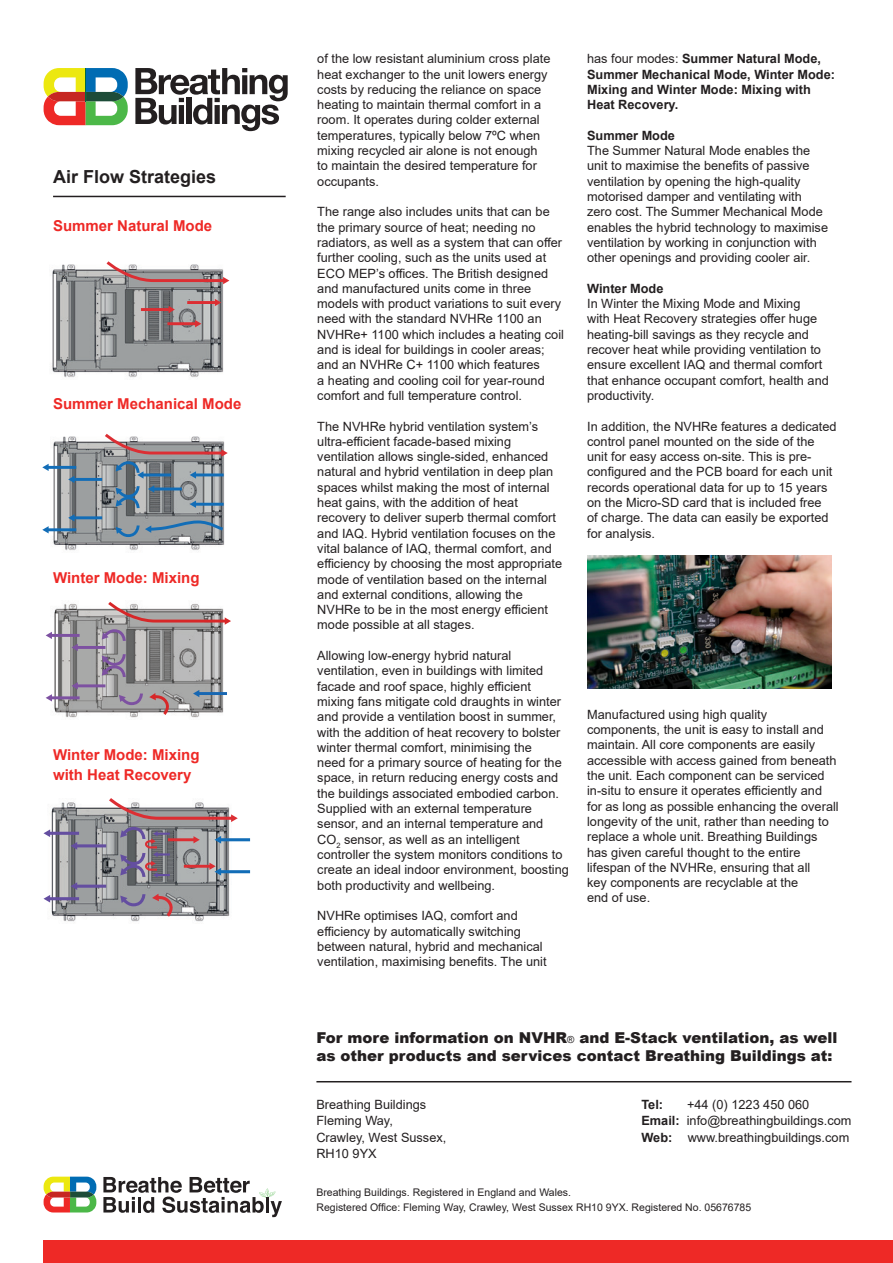
<style>
.page{position:relative;width:893px;height:1263px;background:#fff}
.page>*{position:absolute;margin:0;border:0;box-sizing:border-box;transform-origin:0 0}
.t1{font:700 18px "Arial";color:#231f20}
.t2{font:900 15px/18px "Arial";color:#231f20}
.t3{font:700 15px/19.5px "Arial";color:#ee2926}
.t4{font:12.75px/15.3px "Arial";color:#231f20}
.t5{font:700 12.75px/15.3px "Arial";color:#231f20}
.t6{font:10.5px "Arial";color:#231f20}
.s1{font-weight:400}
.s2{font-weight:400;font-size:9.75px}
.s3{font-weight:700}
</style>
<div class="page">
<div style="left:44px;top:1241px;width:849px;height:22px;background:#ee2926"></div>
<hr style="left:316px;top:1081px;width:535px;height:1px;background:#231f20">
<svg style="left:135px;top:68px;width:153px;height:63px"></svg>
<svg style="left:44px;top:68px;width:84px;height:57px"></svg>
<hr style="left:53px;top:196px;width:233px;height:1px;background:#231f20">
<img style="left:51px;top:264px;width:173px;height:114px">
<svg style="left:105px;top:261px;width:124px;height:23px"></svg>
<hr style="left:167px;top:322px;width:29px;height:3px;background:#dc2e33">
<svg style="left:195px;top:320px;width:6px;height:7px"></svg>
<hr style="left:187px;top:301px;width:29px;height:3px;background:#dc2e33">
<svg style="left:215px;top:299px;width:6px;height:7px"></svg>
<hr style="left:141px;top:308px;width:29px;height:3px;background:#dc2e33">
<svg style="left:169px;top:306px;width:6px;height:7px"></svg>
<img style="left:51px;top:436px;width:174px;height:115px">
<hr style="left:73px;top:516px;width:29px;height:3px;background:#126db7">
<svg style="left:68px;top:514px;width:6px;height:7px"></svg>
<svg style="left:115px;top:519px;width:110px;height:19px;background:#8495a2"></svg>
<hr style="left:73px;top:478px;width:29px;height:3px;background:#126db7">
<svg style="left:68px;top:476px;width:6px;height:7px"></svg>
<hr style="left:48px;top:466px;width:28px;height:3px;background:#126db7">
<svg style="left:42px;top:464px;width:7px;height:7px"></svg>
<svg style="left:103px;top:434px;width:125px;height:77px;background:#97989f"></svg>
<hr style="left:48px;top:528px;width:28px;height:3px;background:#126db7">
<svg style="left:42px;top:526px;width:7px;height:7px"></svg>
<img style="left:51px;top:603px;width:173px;height:115px">
<svg style="left:118px;top:691px;width:53px;height:26px"></svg>
<svg style="left:101px;top:602px;width:130px;height:42px"></svg>
<svg style="left:101px;top:651px;width:26px;height:29px"></svg>
<hr style="left:198px;top:692px;width:29px;height:3px;background:#1767b2">
<svg style="left:193px;top:690px;width:6px;height:7px"></svg>
<hr style="left:77px;top:684px;width:28px;height:3px;background:#7d51a1">
<svg style="left:71px;top:682px;width:7px;height:7px"></svg>
<hr style="left:77px;top:646px;width:28px;height:3px;background:#7d51a1">
<svg style="left:71px;top:644px;width:7px;height:7px"></svg>
<hr style="left:51px;top:634px;width:29px;height:3px;background:#7d51a1">
<svg style="left:46px;top:632px;width:6px;height:7px"></svg>
<hr style="left:51px;top:696px;width:29px;height:3px;background:#7d51a1">
<svg style="left:46px;top:694px;width:6px;height:7px"></svg>
<img style="left:49px;top:802px;width:181px;height:120px">
<svg style="left:119px;top:891px;width:56px;height:28px;background:#a0959c"></svg>
<hr style="left:220px;top:838px;width:30px;height:3px;background:#126db7">
<hr style="left:220px;top:870px;width:30px;height:3px;background:#126db7">
<hr style="left:76px;top:885px;width:30px;height:3px;background:#644ea0">
<svg style="left:71px;top:882px;width:6px;height:8px"></svg>
<hr style="left:76px;top:844px;width:30px;height:3px;background:#644ea0">
<svg style="left:71px;top:842px;width:6px;height:8px"></svg>
<hr style="left:49px;top:832px;width:30px;height:3px;background:#644ea0">
<svg style="left:44px;top:829px;width:6px;height:8px"></svg>
<hr style="left:49px;top:897px;width:30px;height:3px;background:#644ea0">
<svg style="left:44px;top:895px;width:6px;height:7px"></svg>
<svg style="left:107px;top:798px;width:131px;height:82px"></svg>
<img style="left:587px;top:555px;width:244px;height:133px">
<svg style="left:103px;top:1177px;width:179px;height:40px"></svg>
<svg style="left:44px;top:1177px;width:52px;height:35px"></svg>
<p class="t1" style="left:53px;top:164px;width:165px">Air Flow Strategies</p>
<p class="t3" style="left:53px;top:216px;width:161px">Summer Natural Mode</p>
<p class="t3" style="left:53px;top:394px;width:190px">Summer Mechanical Mode</p>
<p class="t3" style="left:53px;top:568px;width:148px">Winter Mode: Mixing</p>
<p class="t3" style="left:53px;top:745px;width:148px">Winter Mode: Mixing with Heat Recovery</p>
<p class="t4" style="left:317px;top:51px;width:235px">of the low resistant aluminium cross plate heat exchanger to the unit lowers energy costs by reducing the reliance on space heating to maintain thermal comfort in a room. It operates during colder external temperatures, typically below 7ºC when mixing recycled air alone is not enough to maintain the desired temperature for occupants.</p>
<p class="t4" style="left:317px;top:204px;width:248px">The range also includes units that can be the primary source of heat; needing no radiators, as well as a system that can offer further cooling, such as the units used at ECO MEP’s offices. The British designed and manufactured units come in three models with product variations to suit every need with the standard NVHRe 1100 an NVHRe+ 1100 which includes a heating coil and is ideal for buildings in cooler areas; and an NVHRe C+ 1100 which features<br>a heating and cooling coil for year-round comfort and full temperature control.</p>
<p class="t4" style="left:317px;top:418px;width:246px">The NVHRe hybrid ventilation system’s ultra-efficient facade-based mixing ventilation allows single-sided, enhanced natural and hybrid ventilation in deep plan spaces whilst making the most of internal heat gains, with the addition of heat recovery to deliver superb thermal comfort and IAQ. Hybrid ventilation focuses on the vital balance of IAQ, thermal comfort, and efficiency by choosing the most appropriate mode of ventilation based on the internal and external conditions, allowing the NVHRe to be in the most energy efficient mode possible at all stages.</p>
<p class="t4" style="left:317px;top:648px;width:253px">Allowing low-energy hybrid natural ventilation, even in buildings with limited facade and roof space, highly efficient mixing fans mitigate cold draughts in winter and provide a ventilation boost in summer, with the addition of heat recovery to bolster winter thermal comfort, minimising the<br>need for a primary source of heating for the space, in return reducing energy costs and the buildings associated embodied carbon.<br>Supplied with an external temperature sensor, and an internal temperature and CO<sub>2</sub> sensor, as well as an intelligent controller the system monitors conditions to create an ideal indoor environment, boosting both productivity and wellbeing.</p>
<p class="t4" style="left:317px;top:908px;width:231px">NVHRe optimises IAQ, comfort and efficiency by automatically switching between natural, hybrid and mechanical ventilation, maximising benefits. The unit</p>
<p class="t5" style="left:587px;top:51px;width:249px"><span class="s1">has four modes:</span> Summer Natural Mode,<br>Summer Mechanical Mode, Winter Mode:<br>Mixing and Winter Mode: Mixing with<br>Heat Recovery.</p>
<p class="t5" style="left:587px;top:128px;width:89px">Summer Mode</p>
<p class="t4" style="left:587px;top:143px;width:242px">The Summer Natural Mode enables the unit to maximise the benefits of passive ventilation by opening the high-quality motorised damper and ventilating with zero cost. The Summer Mechanical Mode enables the hybrid technology to maximise ventilation by working in conjunction with other openings and providing cooler air.</p>
<p class="t5" style="left:587px;top:281px;width:78px">Winter Mode</p>
<p class="t4" style="left:587px;top:296px;width:243px">In Winter the Mixing Mode and Mixing<br>with Heat Recovery strategies offer huge heating-bill savings as they recycle and recover heat while providing ventilation to ensure excellent IAQ and thermal comfort that enhance occupant comfort, health and productivity.</p>
<p class="t4" style="left:587px;top:418px;width:251px">In addition, the NVHRe features a dedicated control panel mounted on the side of the unit for easy access on-site. This is pre&shy;configured and the PCB board for each unit records operational data for up to 15 years on the Micro-SD card that is included free<br>of charge. The data can easily be exported for analysis.</p>
<p class="t4" style="left:587px;top:706px;width:253px">Manufactured using high quality components, the unit is easy to install and maintain. All core components are easily accessible with access gained from beneath the unit. Each component can be serviced in-situ to ensure it operates efficiently and for as long as possible enhancing the overall longevity of the unit, rather than needing to replace a whole unit. Breathing Buildings has given careful thought to the entire lifespan of the NVHRe, ensuring that all<br>key components are recyclable at the<br>end of use.</p>
<p class="t2" style="left:316px;top:1028px;width:523px">For more information on NVHR<span class="s2">®</span> and E-Stack ventilation, as well as other products and services contact Breathing Buildings at:</p>
<p class="t5" style="left:641px;top:1097px;width:23px">Tel:</p>
<p class="t4" style="left:687px;top:1097px;width:124px">+44 (0) 1223 450 060</p>
<p class="t4" style="left:641px;top:1113px;width:211px"><span class="s3">Email:</span> info@breathingbuildings.com</p>
<p class="t4" style="left:641px;top:1130px;width:209px"><span class="s3">Web:</span> www.breathingbuildings.com</p>
<p class="t4" style="left:316px;top:1097px;width:111px">Breathing Buildings</p>
<p class="t4" style="left:316px;top:1113px;width:78px">Fleming Way,</p>
<p class="t4" style="left:316px;top:1129px;width:131px;line-height:16.5px">Crawley, West Sussex,<br>RH10 9YX</p>
<p class="t6" style="left:316px;top:1185px;width:256px">Breathing Buildings. Registered in England and Wales.</p>
<p class="t6" style="left:316px;top:1200px;width:436px">Registered Office: Fleming Way, Crawley, West Sussex RH10 9YX. Registered No. 05676785</p>
</div>
